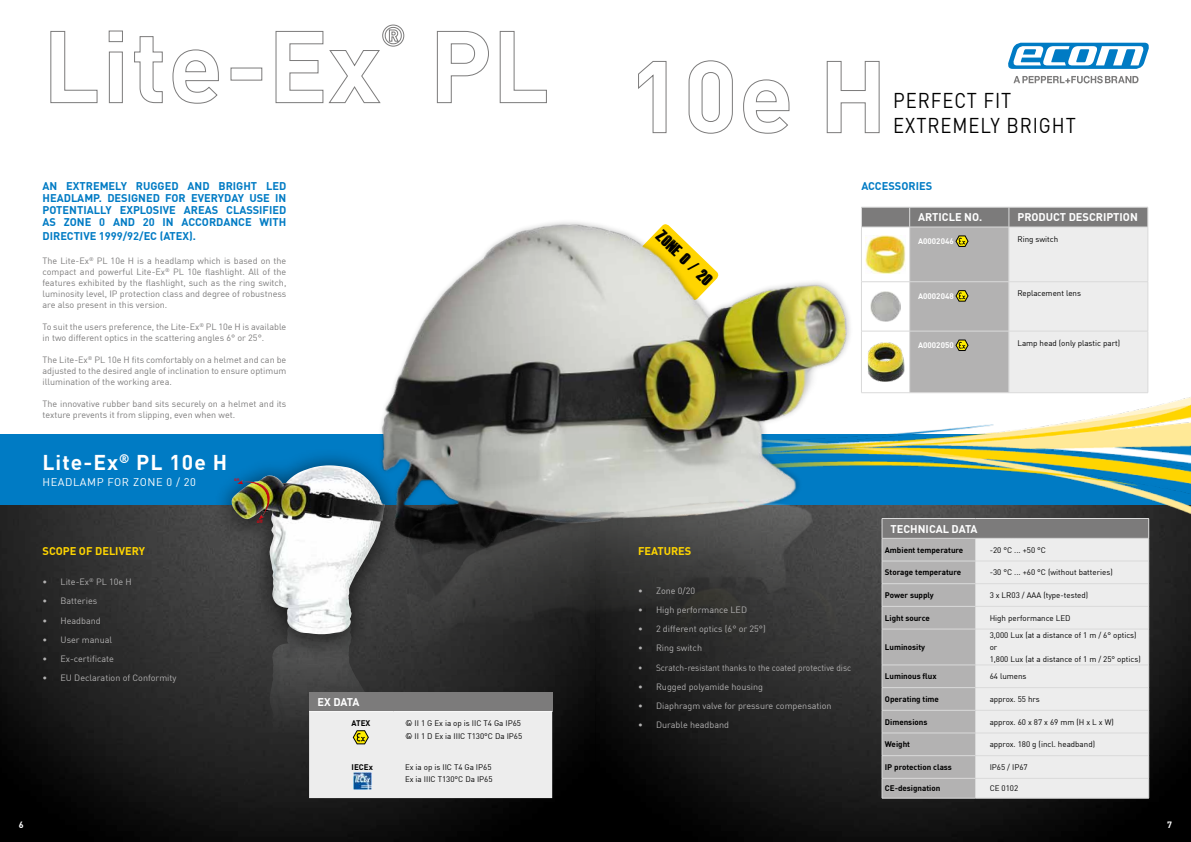
<style>
.page{position:relative;width:1191px;height:842px;background:#fff}
.page>*{position:absolute;margin:0;border:0;box-sizing:border-box;transform-origin:0 0}
.t1{font:21px/25.2px "Ecom DIN Offc";letter-spacing:.05em;color:#000;scale:.88 1}
.t2{font:700 21px "DIN Offc";letter-spacing:.05em;color:#fff}
.t3{font:12.1px "Dead Kansas";color:#000}
.t4{font:700 11px/12px "DIN Offc";color:#007bc4;text-align:justify}
.t5{font:700 11px "DIN Offc";color:#fff}
.t6{font:700 11px "DIN Offc";color:#ffd500}
.t7{font:11px "Ecom DIN Offc";letter-spacing:.05em;color:#fff}
.t8{font:9px/11px "Ecom DIN Offc";color:#7c7b7b;text-align:justify}
.t9{font:9px "Ecom DIN Offc";color:#b3b2b2}
.t10{font:9px "Ecom DIN Offc";color:#b3b2b2;scale:.92 1}
.t11{font:700 9px "DIN Offc";color:#fff}
.t12{font:8px/12px "Ecom DIN Offc";color:#000}
.t13{font:700 8px "DIN Offc";color:#000}
.t14{font:700 8px "DIN Offc";color:#fff}
.t15{font:700 4.8px "DIN Offc";color:#e30613}
</style>
<div class="page">
<img style="left:595px;top:517px;width:596px;height:325px">
<svg style="left:0;top:504px;width:595px;height:338px;background:#1f1f20"></svg>
<div style="left:0;top:434px;width:1191px;height:70px;background:#007bc4"></div>
<svg style="left:1008px;top:43px;width:140px;height:26px"></svg>
<svg style="left:1013px;top:76px;width:125px;height:7px"></svg>
<svg style="left:50px;top:30px;width:48px;height:74px"></svg>
<svg style="left:108px;top:30px;width:15px;height:74px"></svg>
<svg style="left:134px;top:36px;width:29px;height:68px"></svg>
<svg style="left:172px;top:49px;width:47px;height:55px"></svg>
<div style="left:230px;top:68px;width:32px;height:13px;border:1px solid #7c7b7b"></div>
<svg style="left:275px;top:24px;width:130px;height:80px"></svg>
<svg style="left:436px;top:30px;width:53px;height:74px"></svg>
<svg style="left:499px;top:30px;width:48px;height:74px"></svg>
<svg style="left:638px;top:61px;width:29px;height:73px"></svg>
<svg style="left:688px;top:60px;width:45px;height:74px"></svg>
<svg style="left:743px;top:79px;width:47px;height:55px"></svg>
<svg style="left:826px;top:61px;width:54px;height:73px"></svg>
<img style="left:859px;top:397px;width:332px;height:120px">
<img style="left:381px;top:222px;width:478px;height:234px">
<img style="left:393px;top:456px;width:505px;height:375px">
<img style="left:230px;top:666px;width:155px;height:120px">
<div style="left:211px;top:454px;width:195px;height:212px;background:#000;opacity:.4"></div>
<div style="left:214px;top:447px;width:188px;height:205px;background:#000;opacity:.4"></div>
<img style="left:230px;top:465px;width:155px;height:169px">
<img style="left:234px;top:470px;width:45px;height:52px">
<div style="left:882px;top:518px;width:266px;height:20px;background:#7c7b7b"></div>
<div style="left:976px;top:539px;width:172px;height:259px;background:#ededed"></div>
<hr style="left:882px;top:518px;width:93px;height:1px;background:#dadada">
<hr style="left:975px;top:518px;width:173px;height:1px;background:#dadada">
<hr style="left:975px;top:538px;width:173px;height:1px;background:#dadada">
<hr style="left:975px;top:561px;width:173px;height:1px;background:#dadada">
<hr style="left:975px;top:583px;width:173px;height:1px;background:#dadada">
<hr style="left:975px;top:606px;width:173px;height:1px;background:#dadada">
<svg style="left:1148px;top:519px;width:1px;height:110px"></svg>
<hr style="left:975px;top:629px;width:173px;height:1px;background:#dadada">
<hr style="left:1148px;top:629px;width:1px;height:36px;background:#dadada">
<hr style="left:975px;top:665px;width:173px;height:1px;background:#dadada">
<hr style="left:975px;top:687px;width:173px;height:1px;background:#dadada">
<hr style="left:975px;top:710px;width:173px;height:1px;background:#dadada">
<hr style="left:975px;top:733px;width:173px;height:1px;background:#dadada">
<hr style="left:975px;top:755px;width:173px;height:1px;background:#dadada">
<hr style="left:975px;top:778px;width:173px;height:1px;background:#dadada">
<svg style="left:882px;top:519px;width:94px;height:279px;background:#b1b0b0"></svg>
<svg style="left:1148px;top:665px;width:1px;height:133px"></svg>
<hr style="left:882px;top:798px;width:93px;height:1px;background:#dadada">
<hr style="left:975px;top:798px;width:173px;height:1px;background:#dadada">
<div style="left:309px;top:692px;width:243px;height:20px;background:#7c7b7b"></div>
<hr style="left:309px;top:711px;width:85px;height:1px;background:#fff">
<hr style="left:394px;top:711px;width:158px;height:1px;background:#fff">
<div style="left:309px;top:712px;width:243px;height:86px;background:#ededed"></div>
<img style="left:353px;top:772px;width:18px;height:17px">
<hr style="left:861px;top:393px;width:48px;height:1px;background:#dadada">
<hr style="left:909px;top:393px;width:100px;height:1px;background:#dadada">
<hr style="left:1009px;top:393px;width:139px;height:1px;background:#dadada">
<svg style="left:861px;top:207px;width:287px;height:186px;background:#cdccc6"></svg>
<p class="t4" style="left:43px;top:180px;width:245px">AN EXTREMELY RUGGED AND BRIGHT LED HEADLAMP. DESIGNED FOR EVERYDAY USE IN POTENTIALLY EXPLOSIVE AREAS CLASSIFIED AS ZONE 0 AND 20 IN ACCORDANCE WITH</p>
<p class="t4" style="left:43px;top:229px;width:155px">DIRECTIVE 1999/92/EC (ATEX).</p>
<p class="t8" style="left:43px;top:255px;width:245px">The Lite-Ex<sup>®</sup> PL 10e H is a headlamp which is based on the compact and powerful Lite-Ex<sup>®</sup> PL 10e flashlight. All of the features exhibited by the flashlight, such as the ring switch, luminosity level, IP protection class and degree of robustness are also present in this version.</p>
<p class="t8" style="left:43px;top:321px;width:245px">To suit the users preference, the Lite-Ex<sup>®</sup> PL 10e H is available in two different optics in the scattering angles 6° or 25°.</p>
<p class="t8" style="left:43px;top:354px;width:245px">The Lite-Ex<sup>®</sup> PL 10e H fits comfortably on a helmet and can be adjusted to the desired angle of inclination to ensure optimum illumination of the working area.</p>
<p class="t8" style="left:43px;top:398px;width:245px">The innovative rubber band sits securely on a helmet and its texture prevents it from slipping, even when wet.</p>
<h1 class="t2" style="left:43px;top:448px;width:186px">Lite-Ex<sup>®</sup> PL 10e H</h1>
<p class="t7" style="left:43px;top:475px;width:155px">HEADLAMP FOR ZONE 0 / 20</p>
<p class="t15" style="left:234px;top:476px;width:7px">on</p>
<p class="t6" style="left:43px;top:544px;width:104px">SCOPE OF DELIVERY</p>
<p class="t9" style="left:43px;top:576px;width:91px">• Lite-Ex<sup>®</sup> PL 10e H</p>
<p class="t9" style="left:43px;top:595px;width:56px">• Batteries</p>
<p class="t9" style="left:43px;top:615px;width:60px">• Headband</p>
<p class="t9" style="left:43px;top:634px;width:71px">• User manual</p>
<p class="t9" style="left:43px;top:653px;width:73px">• Ex-certificate</p>
<p class="t9" style="left:43px;top:672px;width:136px">• EU Declaration of Conformity</p>
<p class="t15" style="left:257px;top:518px;width:7px">off</p>
<p class="t5" style="left:317px;top:694px;width:43px">EX DATA</p>
<p class="t13" style="left:351px;top:718px;width:20px">ATEX</p>
<p class="t12" style="left:405px;top:717px;width:119px">† II 1 G Ex ia op is IIC T4 Ga IP65 † II 1 D Ex ia IIIC T130°C Da IP65</p>
<p class="t13" style="left:351px;top:761px;width:23px">IECEx</p>
<p class="t12" style="left:405px;top:760px;width:89px">Ex ia op is IIC T4 Ga IP65<br>Ex ia IIIC T130°C Da IP65</p>
<h2 class="t3" style="left:663px;top:229px;width:72px;rotate:44deg">Zone 0 / 20</h2>
<h1 class="t1" style="left:893px;top:87px;width:209px">PERFECT FIT<br>EXTREMELY BRIGHT</h1>
<p class="t4" style="left:861px;top:179px;width:72px">ACCESSORIES</p>
<p class="t5" style="left:918px;top:210px;width:66px">ARTICLE NO.</p>
<p class="t5" style="left:1017px;top:210px;width:122px">PRODUCT DESCRIPTION</p>
<p class="t14" style="left:918px;top:236px;width:37px">A0002046</p>
<p class="t12" style="left:1017px;top:233px;width:42px">Ring switch</p>
<p class="t14" style="left:918px;top:291px;width:37px">A0002048</p>
<p class="t12" style="left:1017px;top:287px;width:65px">Replacement lens</p>
<p class="t14" style="left:918px;top:340px;width:37px">A0002050</p>
<p class="t12" style="left:1017px;top:337px;width:104px">Lamp head (only plastic part)</p>
<p class="t6" style="left:638px;top:544px;width:55px">FEATURES</p>
<p class="t9" style="left:638px;top:585px;width:59px">• Zone 0/20</p>
<p class="t9" style="left:638px;top:604px;width:111px">• High performance LED</p>
<p class="t9" style="left:638px;top:623px;width:129px">• 2 different optics (6° or 25°)</p>
<p class="t9" style="left:638px;top:642px;width:66px">• Ring switch</p>
<p class="t10" style="left:638px;top:662px;width:233px">• Scratch-resistant thanks to the coated protective disc</p>
<p class="t9" style="left:638px;top:681px;width:127px">• Rugged polyamide housing</p>
<p class="t9" style="left:638px;top:700px;width:195px">• Diaphragm valve for pressure compensation</p>
<p class="t9" style="left:638px;top:719px;width:93px">• Durable headband</p>
<p class="t5" style="left:890px;top:521px;width:88px">TECHNICAL DATA</p>
<p class="t13" style="left:885px;top:545px;width:80px">Ambient temperature</p>
<p class="t12" style="left:989px;top:544px;width:58px">-20 °C ... +50 °C</p>
<p class="t13" style="left:885px;top:567px;width:78px">Storage temperature</p>
<p class="t12" style="left:989px;top:566px;width:125px">-30 °C ... +60 °C (without batteries)</p>
<p class="t13" style="left:885px;top:590px;width:51px">Power supply</p>
<p class="t12" style="left:989px;top:589px;width:100px">3 x LR03 / AAA (type-tested)</p>
<p class="t13" style="left:885px;top:613px;width:46px">Light source</p>
<p class="t12" style="left:989px;top:612px;width:82px">High performance LED</p>
<p class="t13" style="left:885px;top:642px;width:42px">Luminosity</p>
<p class="t12" style="left:989px;top:629px;width:152px">3,000 Lux (at a distance of 1 m / 6° optics) or<br>1,800 Lux (at a distance of 1 m / 25° optics)</p>
<p class="t13" style="left:885px;top:671px;width:53px">Luminous flux</p>
<p class="t12" style="left:989px;top:670px;width:38px">64 lumens</p>
<p class="t13" style="left:885px;top:694px;width:56px">Operating time</p>
<p class="t12" style="left:989px;top:693px;width:52px">approx. 55 hrs</p>
<p class="t13" style="left:885px;top:717px;width:44px">Dimensions</p>
<p class="t12" style="left:989px;top:716px;width:126px">approx. 60 x 87 x 69 mm (H x L x W)</p>
<p class="t13" style="left:885px;top:739px;width:27px">Weight</p>
<p class="t12" style="left:989px;top:738px;width:107px">approx. 180 g (incl. headband)</p>
<p class="t13" style="left:885px;top:762px;width:69px">IP protection class</p>
<p class="t12" style="left:989px;top:761px;width:40px">IP65 / IP67</p>
<p class="t13" style="left:885px;top:783px;width:57px">CE-designation</p>
<p class="t12" style="left:989px;top:782px;width:30px">CE 0102</p>
<p class="t11" style="left:19px;top:819px;width:6px">6</p>
<p class="t11" style="left:1167px;top:819px;width:6px">7</p>
</div>
